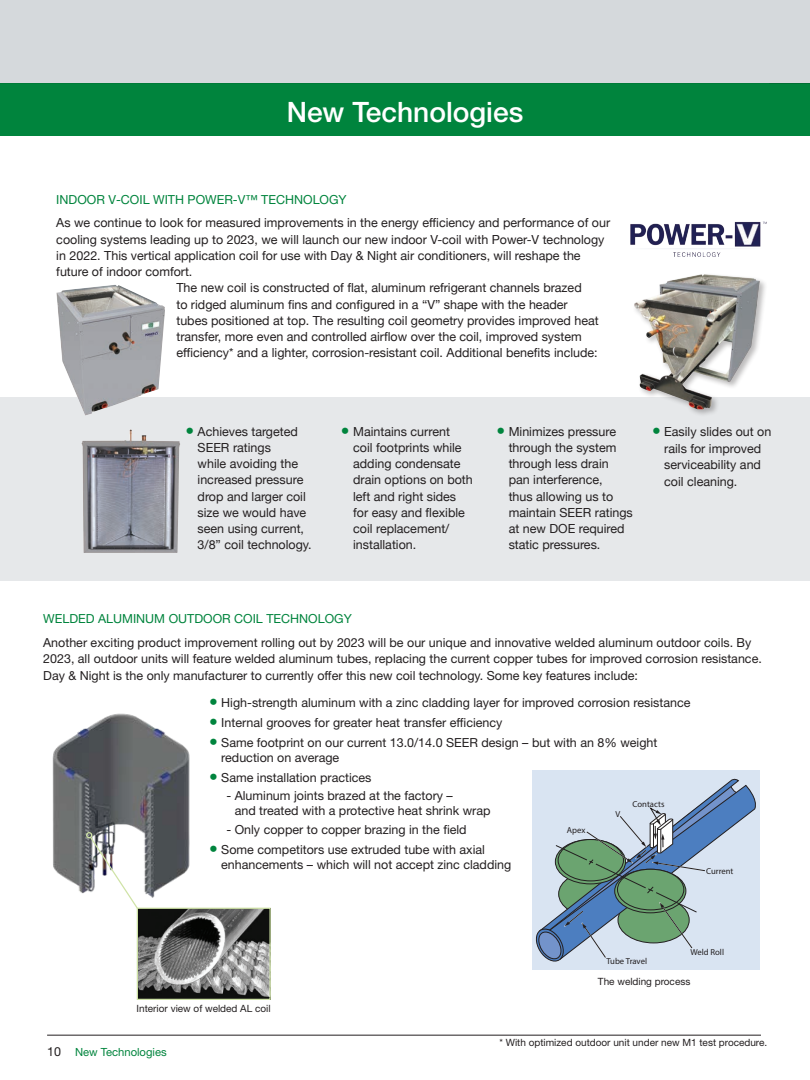
<style>
.page{position:relative;width:810px;height:1080px;background:#fff}
.page>*{position:absolute;margin:0;border:0;box-sizing:border-box;transform-origin:0 0}
.t1{font:500 28.12px "Helvetica Neue LT Std";color:#fff}
.t2{font:12.5px/16.2px "Helvetica Neue";color:#231f20}
.t3{font:12.5px/15px "Helvetica Neue LT Std";color:#231f20}
.t4{font:11.25px "Helvetica Neue LT Std";color:#00843d}
.t5{font:10px "Helvetica Neue LT Std";color:#231f20}
.t6{font:8.62px "Myriad Pro";color:#231f20}
.s1{font-family:"Helvetica Neue LT Std";color:#00843d}
.s2{font-family:"Helvetica Neue LT Std";font-size:17.5px;color:#00843d}
.s3{color:#00843d}
.s4{font-size:17.5px;color:#00843d}
.s5{font-size:12.5px;color:#231f20}
</style>
<div class="page">
<div style="left:0;top:0;width:810px;height:84px;background:#d5d9dc"></div>
<div style="left:0;top:84px;width:810px;height:52px;background:#00843d"></div>
<hr style="left:47px;top:1035px;width:714px;height:1px;background:#231f20">
<img style="left:139px;top:910px;width:130px;height:88px">
<img style="left:52px;top:713px;width:138px;height:185px">
<div style="left:532px;top:771px;width:228px;height:199px;background:#d9e4f2"></div>
<svg style="left:739px;top:785px;width:17px;height:37px"></svg>
<svg style="left:535px;top:778px;width:204px;height:184px"></svg>
<div style="left:137px;top:908px;width:134px;height:92px;border:1px solid #cfe3a6"></div>
<svg style="left:86px;top:832px;width:53px;height:78px"></svg>
<div style="left:0;top:397px;width:810px;height:183px;background:#e6e8ea"></div>
<img style="left:81px;top:430px;width:99px;height:123px">
<div style="left:632px;top:272px;width:136px;height:145px;background:#231f20;opacity:.3"></div>
<img style="left:634px;top:274px;width:70px;height:40px">
<img style="left:630px;top:221px;width:137px;height:36px">
<img style="left:56px;top:285px;width:109px;height:131px">
<p class="t1" style="left:287px;top:95px;width:238px">New Technologies</p>
<p class="t2" style="left:56px;top:188px;width:555px;line-height:23.8px"><span class="s1">INDOOR V-COIL WITH POWER-V™ TECHNOLOGY<br></span>As we continue to look for measured improvements in the energy efficiency and performance of our</p>
<p class="t2" style="left:56px;top:232px;width:550px">cooling systems leading up to 2023, we will launch our new indoor V-coil with Power-V technology in 2022. This vertical application coil for use with Day &amp; Night air conditioners, will reshape the future of indoor comfort.</p>
<p class="t2" style="left:176px;top:280px;width:424px">The new coil is constructed of flat, aluminum refrigerant channels brazed<br>to ridged aluminum fins and configured in a “V” shape with the header tubes positioned at top. The resulting coil geometry provides improved heat transfer, more even and controlled airflow over the coil, improved system efficiency* and a lighter, corrosion-resistant coil. Additional benefits include:</p>
<p class="t2" style="left:198px;top:424px;width:116px;text-indent:-12px"><span class="s2">•</span> Achieves targeted<br>SEER ratings<br>while avoiding the increased pressure drop and larger coil size we would have seen using current,<br>3/8” coil technology.</p>
<p class="t2" style="left:353px;top:424px;width:121px;text-indent:-12px"><span class="s2">•</span> Maintains current<br>coil footprints while adding condensate drain options on both left and right sides for easy and flexible coil replacement/ installation.</p>
<p class="t2" style="left:509px;top:424px;width:126px;text-indent:-12px"><span class="s2">•</span> Minimizes pressure through the system through less drain pan interference,<br>thus allowing us to maintain SEER ratings at new DOE required static pressures.</p>
<p class="t2" style="left:652px;top:423px;width:121px;line-height:17.5px;text-align:center"><span class="s2">•</span> Easily slides out on rails for improved</p>
<p class="t2" style="left:664px;top:457px;width:98px">serviceability and coil cleaning.</p>
<p class="t3" style="left:43px;top:607px;width:710px;line-height:23.8px"><span class="s3">WELDED ALUMINUM OUTDOOR COIL TECHNOLOGY<br></span>Another exciting product improvement rolling out by 2023 will be our unique and innovative welded aluminum outdoor coils. By</p>
<p class="t3" style="left:43px;top:651px;width:720px;line-height:16.2px">2023, all outdoor units will feature welded aluminum tubes, replacing the current copper tubes for improved corrosion resistance.<br>Day &amp; Night is the only manufacturer to currently offer this new coil technology. Some key features include:</p>
<p class="t3" style="left:209px;top:695px;width:483px"><span class="s4">•</span> High-strength aluminum with a zinc cladding layer for improved corrosion resistance</p>
<p class="t3" style="left:209px;top:715px;width:295px"><span class="s4">•</span> Internal grooves for greater heat transfer efficiency</p>
<p class="t3" style="left:221px;top:735px;width:438px;text-indent:-12px"><span class="s4">•</span> Same footprint on our current 13.0/14.0 SEER design – but with an 8% weight reduction on average</p>
<p class="t3" style="left:209px;top:770px;width:164px"><span class="s4">•</span> Same installation practices</p>
<p class="t3" style="left:235px;top:788px;width:257px;text-indent:-8px">- Aluminum joints brazed at the factory –<br>and treated with a protective heat shrink wrap</p>
<p class="t3" style="left:226px;top:822px;width:242px">- Only copper to copper brazing in the field</p>
<p class="t3" style="left:221px;top:842px;width:292px;text-indent:-12px"><span class="s4">•</span> Some competitors use extruded tube with axial enhancements – which will not accept zinc cladding</p>
<p class="t6" style="left:633px;top:799px;width:33px">Contacts</p>
<p class="t6" style="left:615px;top:808px;width:6px">V</p>
<p class="t6" style="left:567px;top:824px;width:20px">Apex</p>
<p class="t6" style="left:706px;top:866px;width:29px">Current</p>
<p class="t6" style="left:606px;top:956px;width:42px">Tube Travel</p>
<p class="t6" style="left:690px;top:947px;width:35px">Weld Roll</p>
<p class="t5" style="left:137px;top:1003px;width:136px">Interior view of welded AL coil</p>
<p class="t4" style="left:47px;top:1046px;width:121px"><span class="s5">10</span> New Technologies</p>
<p class="t5" style="left:598px;top:975px;width:94px">The welding process</p>
<p class="t5" style="left:499px;top:1037px;width:269px">* With optimized outdoor unit under new M1 test procedure.</p>
</div>
